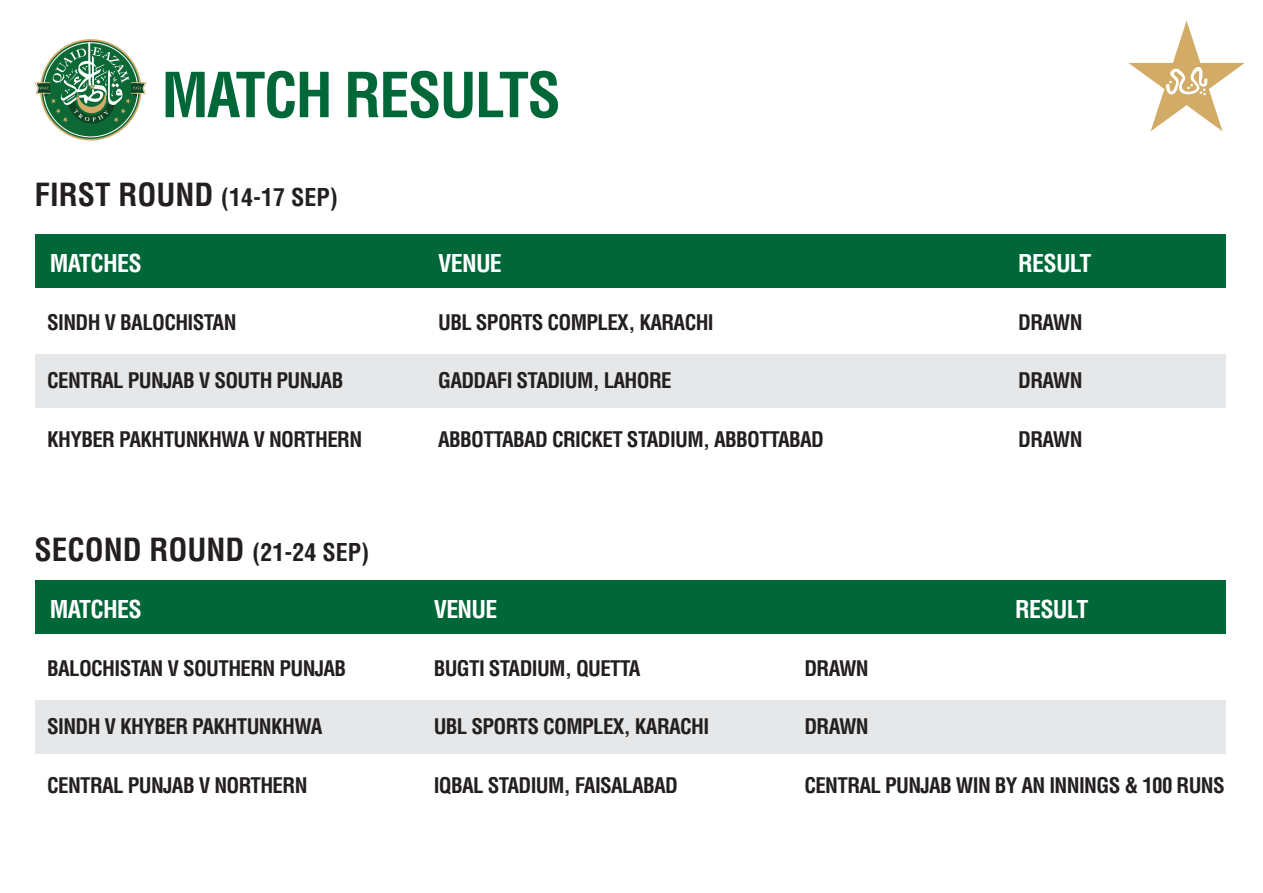
<style>
.page{position:relative;width:1263px;height:893px;background:#fff}
.page>*{position:absolute;margin:0;border:0;box-sizing:border-box;transform-origin:0 0}
.t1{font:700 condensed 60.6px "Helvetica CE";letter-spacing:-.03em;color:#006838}
.t2{font:700 condensed 31.05px "Helvetica CE";color:#231f20}
.t3{font:700 condensed 24px "Helvetica CE";letter-spacing:-.03em;color:#fff}
.t4{font:700 condensed 21px "Helvetica CE";letter-spacing:-.03em;color:#231f20}
.s1{font-size:24px}
</style>
<div class="page">
<svg style="left:1128px;top:21px;width:117px;height:110px"></svg>
<div style="left:35px;top:700px;width:1191px;height:54px;background:#e6e7e8"></div>
<div style="left:35px;top:581px;width:1191px;height:53px;background:#006838"></div>
<svg style="left:35px;top:39px;width:112px;height:102px"></svg>
<div style="left:35px;top:355px;width:1191px;height:53px;background:#e6e7e8"></div>
<div style="left:35px;top:235px;width:1191px;height:53px;background:#006838"></div>
<h1 class="t1" style="left:162px;top:57px;width:401px">MATCH RESULTS</h1>
<h2 class="t2" style="left:35px;top:175px;width:305px">FIRST ROUND <span class="s1">(14-17 SEP)</span></h2>
<p class="t3" style="left:50px;top:248px;width:93px">MATCHES</p>
<p class="t3" style="left:438px;top:248px;width:65px">VENUE</p>
<p class="t3" style="left:1018px;top:248px;width:75px">RESULT</p>
<p class="t4" style="left:47px;top:309px;width:191px">SINDH V BALOCHISTAN</p>
<p class="t4" style="left:47px;top:367px;width:298px">CENTRAL PUNJAB V SOUTH PUNJAB</p>
<p class="t4" style="left:47px;top:426px;width:317px">KHYBER PAKHTUNKHWA V NORTHERN</p>
<p class="t4" style="left:438px;top:309px;width:277px">UBL SPORTS COMPLEX, KARACHI</p>
<p class="t4" style="left:438px;top:367px;width:235px">GADDAFI STADIUM, LAHORE</p>
<p class="t4" style="left:438px;top:426px;width:387px">ABBOTTABAD CRICKET STADIUM, ABBOTTABAD</p>
<p class="t4" style="left:1018px;top:309px;width:66px">DRAWN</p>
<p class="t4" style="left:1018px;top:367px;width:66px">DRAWN</p>
<p class="t4" style="left:1018px;top:426px;width:66px">DRAWN</p>
<h2 class="t2" style="left:35px;top:530px;width:336px">SECOND ROUND <span class="s1">(21-24 SEP)</span></h2>
<p class="t3" style="left:50px;top:594px;width:93px">MATCHES</p>
<p class="t3" style="left:434px;top:594px;width:65px">VENUE</p>
<p class="t3" style="left:1015px;top:594px;width:75px">RESULT</p>
<p class="t4" style="left:47px;top:655px;width:301px">BALOCHISTAN V SOUTHERN PUNJAB</p>
<p class="t4" style="left:47px;top:713px;width:277px">SINDH V KHYBER PAKHTUNKHWA</p>
<p class="t4" style="left:47px;top:772px;width:262px">CENTRAL PUNJAB V NORTHERN</p>
<p class="t4" style="left:434px;top:655px;width:208px">BUGTI STADIUM, QUETTA</p>
<p class="t4" style="left:434px;top:713px;width:277px">UBL SPORTS COMPLEX, KARACHI</p>
<p class="t4" style="left:434px;top:772px;width:246px">IQBAL STADIUM, FAISALABAD</p>
<p class="t4" style="left:804px;top:655px;width:66px">DRAWN</p>
<p class="t4" style="left:804px;top:713px;width:66px">DRAWN</p>
<p class="t4" style="left:804px;top:772px;width:422px">CENTRAL PUNJAB WIN BY AN INNINGS &amp; 100 RUNS</p>
</div>
